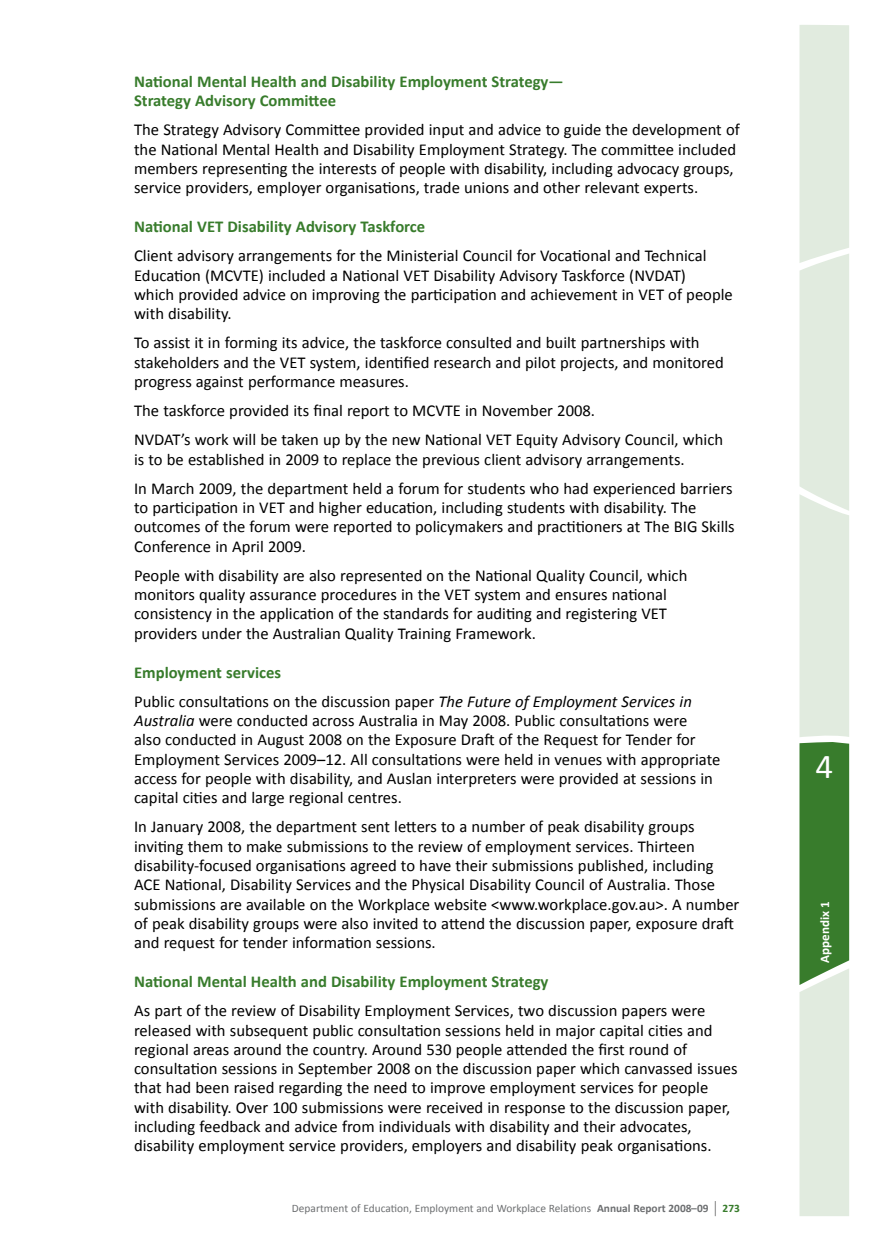
<style>
.page{position:relative;width:874px;height:1241px;background:#fff}
.page>*{position:absolute;margin:0;border:0;box-sizing:border-box;transform-origin:0 0}
.t1{font:35px "Calibri";color:#fff}
.t2{font:16.62px/19.2px "Calibri";color:#000}
.t3{font:700 16.62px/19.2px "Calibri";color:#387c2c}
.t4{font:700 13.12px "Calibri";color:#fff}
.t5{font:11.38px "Calibri";color:#6d6f71}
.s1{font-weight:700;color:#387c2c}
.s2{font-style:italic}
.s3{font-weight:700}
.s4{font-size:17.15px;color:#000}
</style>
<div class="page">
<svg style="left:799px;top:25px;width:49px;height:1190px;background:#c5d8c1"></svg>
<p class="t3" style="left:134px;top:71px;width:431px">National Mental Health and Disability Employment Strategy—<br>Strategy Advisory Committee</p>
<p class="t2" style="left:134px;top:119px;width:607px">The Strategy Advisory Committee provided input and advice to guide the development of the National Mental Health and Disability Employment Strategy. The committee included members representing the interests of people with disability, including advocacy groups, service providers, employer organisations, trade unions and other relevant experts.</p>
<p class="t3" style="left:134px;top:216px;width:292px">National VET Disability Advisory Taskforce</p>
<p class="t2" style="left:134px;top:245px;width:600px">Client advisory arrangements for the Ministerial Council for Vocational and Technical Education (MCVTE) included a National VET Disability Advisory Taskforce (NVDAT)<br>which provided advice on improving the participation and achievement in VET of people with disability.</p>
<p class="t2" style="left:134px;top:332px;width:591px">To assist it in forming its advice, the taskforce consulted and built partnerships with stakeholders and the VET system, identified research and pilot projects, and monitored progress against performance measures.</p>
<p class="t2" style="left:134px;top:395px;width:590px;line-height:29.2px">The taskforce provided its final report to MCVTE in November 2008.<br>NVDAT’s work will be taken up by the new National VET Equity Advisory Council, which</p>
<p class="t2" style="left:134px;top:443px;width:599px;line-height:29.2px">is to be established in 2009 to replace the previous client advisory arrangements.<br>In March 2009, the department held a forum for students who had experienced barriers</p>
<p class="t2" style="left:134px;top:497px;width:602px">to participation in VET and higher education, including students with disability. The outcomes of the forum were reported to policymakers and practitioners at The BIG Skills<br>Conference in April 2009.</p>
<p class="t2" style="left:134px;top:565px;width:554px">People with disability are also represented on the National Quality Council, which monitors quality assurance procedures in the VET system and ensures national consistency in the application of the standards for auditing and registering VET providers under the Australian Quality Training Framework.</p>
<p class="t2" style="left:134px;top:656px;width:559px;line-height:29.2px"><span class="s1">Employment services<br></span>Public consultations on the discussion paper <span class="s2">The Future of Employment Services in</span></p>
<p class="t2" style="left:134px;top:710px;width:587px"><span class="s2">Australia</span> were conducted across Australia in May 2008. Public consultations were<br>also conducted in August 2008 on the Exposure Draft of the Request for Tender for Employment Services 2009–12. All consultations were held in venues with appropriate access for people with disability, and Auslan interpreters were provided at sessions in capital cities and large regional centres.</p>
<p class="t2" style="left:134px;top:816px;width:606px">In January 2008, the department sent letters to a number of peak disability groups inviting them to make submissions to the review of employment services. Thirteen disability-focused organisations agreed to have their submissions published, including ACE National, Disability Services and the Physical Disability Council of Australia. Those submissions are available on the Workplace website &lt;www.workplace.gov.au&gt;. A number of peak disability groups were also invited to attend the discussion paper, exposure draft and request for tender information sessions.</p>
<p class="t3" style="left:134px;top:971px;width:416px">National Mental Health and Disability Employment Strategy</p>
<p class="t2" style="left:134px;top:1000px;width:604px">As part of the review of Disability Employment Services, two discussion papers were released with subsequent public consultation sessions held in major capital cities and regional areas around the country. Around 530 people attended the first round of consultation sessions in September 2008 on the discussion paper which canvassed issues that had been raised regarding the need to improve employment services for people with disability. Over 100 submissions were received in response to the discussion paper, including feedback and advice from individuals with disability and their advocates, disability employment service providers, employers and disability peak organisations.</p>
<p class="t5" style="left:292px;top:1201px;width:449px">Department of Education, Employment and Workplace Relations <span class="s3">Annual Report 2008–09</span> <span class="s4">|</span> <span class="s1">273</span></p>
<h1 class="t1" style="left:815px;top:744px;width:19px">4</h1>
<p class="t4" style="left:816px;top:962px;width:63px;rotate:-90deg">Appendix 1</p>
</div>
